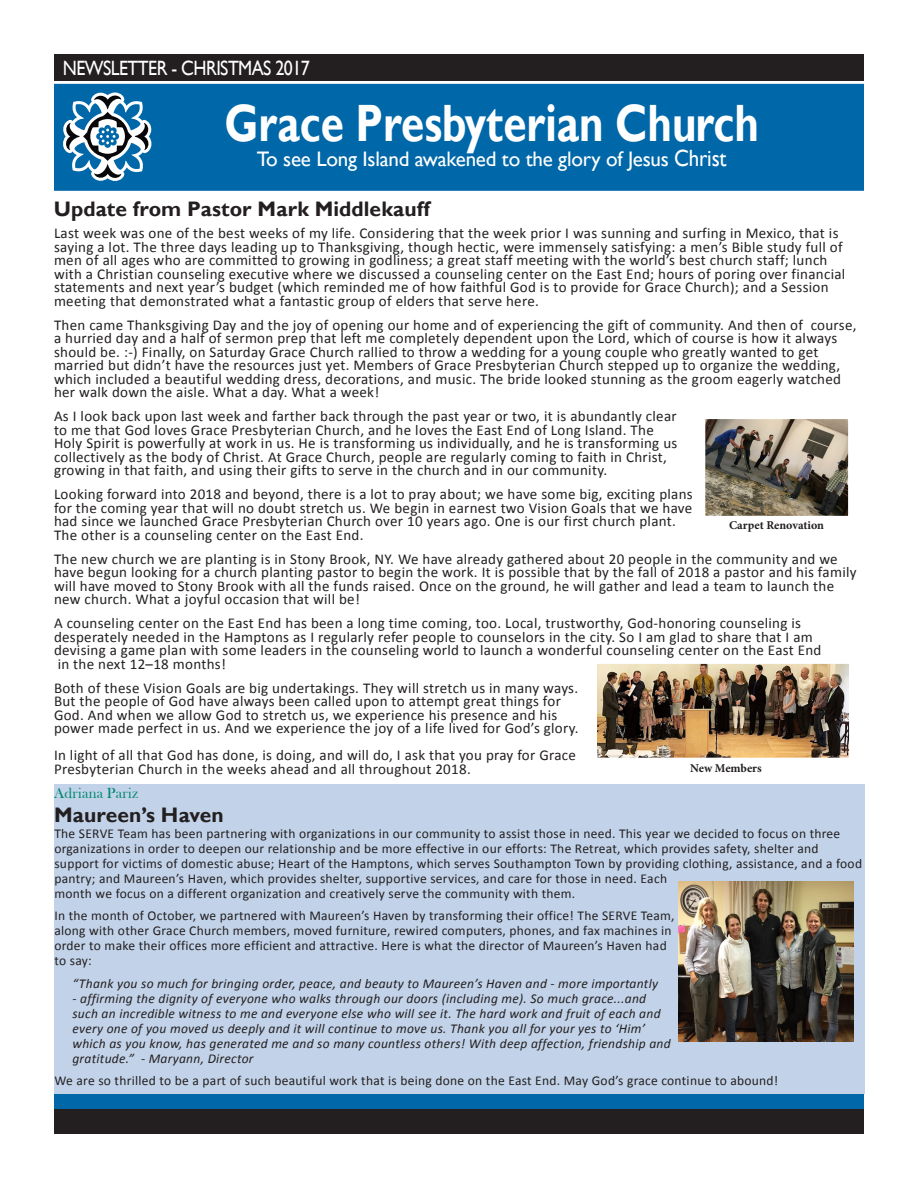
<style>
.page{position:relative;width:918px;height:1188px;background:#fff}
.page>*{position:absolute;margin:0;border:0;box-sizing:border-box;transform-origin:0 0}
.t1{font:700 52.5px "Gill Sans";color:#fff;scale:.8 1}
.t2{font:21px "Gill Sans";letter-spacing:-.01em;color:#fff}
.t3{font:700 21px "Gill Sans";letter-spacing:.005em;color:#231f20}
.t4{font:20.7px "Gill Sans";letter-spacing:-.03em;color:#fff;scale:.87 1}
.t5{font:15px/13.5px "Calibri";letter-spacing:.02em;color:#231f20}
.t6{font:15px "Bask Old Face";letter-spacing:.025em;color:#00876f}
.t7{font:13.5px/15px "Calibri";letter-spacing:.02em;color:#231f20}
.t8{font:italic 13.5px/15px "Calibri";letter-spacing:.02em;color:#231f20}
.t9{font:700 12px "Minion Pro";letter-spacing:-.005em;color:#231f20}
.s1{font-size:23.55px}
</style>
<div class="page">
<div style="left:54px;top:84px;width:810px;height:107px;background:#0068a9;border:2px solid #0068a9"></div>
<div style="left:54px;top:54px;width:810px;height:27px;background:#231f20"></div>
<svg style="left:63px;top:92px;width:89px;height:89px"></svg>
<div style="left:54px;top:1092px;width:810px;height:17px;background:#0068a9"></div>
<div style="left:54px;top:1109px;width:810px;height:25px;background:#231f20"></div>
<div style="left:54px;top:784px;width:810px;height:310px;background:#c2d3e9"></div>
<img style="left:706px;top:420px;width:141px;height:95px">
<div style="left:702px;top:416px;width:149px;height:103px;border:3px solid #fff"></div>
<img style="left:598px;top:665px;width:250px;height:92px">
<div style="left:594px;top:661px;width:258px;height:100px;border:3px solid #fff"></div>
<img style="left:679px;top:882px;width:175px;height:160px">
<p class="t4" style="left:63px;top:56px;width:285px">NEWSLETTER - CHRISTMAS 2017</p>
<p class="t1" style="left:225px;top:91px;width:670px">Grace Presbyterian Church</p>
<p class="t2" style="left:257px;top:147px;width:471px">To see Long Island awakened to the glory of Jesus <span class="s1">Christ</span></p>
<p class="t3" style="left:54px;top:196px;width:378px">Update from Pastor Mark Middlekauff</p>
<p class="t5" style="left:54px;top:226px;width:793px">Last week was one of the best weeks of my life. Considering that the week prior I was sunning and surfing in Mexico, that is saying a lot. The three days leading up to Thanksgiving, though hectic, were immensely satisfying: a men’s Bible study full of men of all ages who are committed to growing in godliness; a great staff meeting with the world’s best church staff; lunch with a Christian counseling executive where we discussed a counseling center on the East End; hours of poring over financial statements and next year’s budget (which reminded me of how faithful God is to provide for Grace Church); and a Session meeting that demonstrated what a fantastic group of elders that serve here.</p>
<p class="t5" style="left:54px;top:318px;width:804px">Then came Thanksgiving Day and the joy of opening our home and of experiencing the gift of community. And then of course, a hurried day and a half of sermon prep that left me completely dependent upon the Lord, which of course is how it always should be. :-) Finally, on Saturday Grace Church rallied to throw a wedding for a young couple who greatly wanted to get married but didn’t have the resources just yet. Members of Grace Presbyterian Church stepped up to organize the wedding, which included a beautiful wedding dress, decorations, and music. The bride looked stunning as the groom eagerly watched her walk down the aisle. What a day. What a week!</p>
<p class="t5" style="left:54px;top:409px;width:625px">As I look back upon last week and farther back through the past year or two, it is abundantly clear to me that God loves Grace Presbyterian Church, and he loves the East End of Long Island. The Holy Spirit is powerfully at work in us. He is transforming us individually, and he is transforming us collectively as the body of Christ. At Grace Church, people are regularly coming to faith in Christ, growing in that faith, and using their gifts to serve in the church and in our community.</p>
<p class="t5" style="left:54px;top:487px;width:640px">Looking forward into 2018 and beyond, there is a lot to pray about; we have some big, exciting plans for the coming year that will no doubt stretch us. We begin in earnest two Vision Goals that we have had since we launched Grace Presbyterian Church over 10 years ago. One is our first church plant.<br>The other is a counseling center on the East End.</p>
<p class="t5" style="left:54px;top:552px;width:804px">The new church we are planting is in Stony Brook, NY. We have already gathered about 20 people in the community and we have begun looking for a church planting pastor to begin the work. It is possible that by the fall of 2018 a pastor and his family will have moved to Stony Brook with all the funds raised. Once on the ground, he will gather and lead a team to launch the new church. What a joyful occasion that will be!</p>
<p class="t5" style="left:54px;top:616px;width:769px">A counseling center on the East End has been a long time coming, too. Local, trustworthy, God-honoring counseling is desperately needed in the Hamptons as I regularly refer people to counselors in the city. So I am glad to share that I am devising a game plan with some leaders in the counseling world to launch a wonderful counseling center on the East End</p>
<p class="t5" style="left:58px;top:657px;width:170px">in the next 12–18 months!</p>
<p class="t5" style="left:54px;top:681px;width:526px">Both of these Vision Goals are big undertakings. They will stretch us in many ways.<br>But the people of God have always been called upon to attempt great things for God. And when we allow God to stretch us, we experience his presence and his power made perfect in us. And we experience the joy of a life lived for God’s glory.</p>
<p class="t5" style="left:54px;top:748px;width:523px">In light of all that God has done, is doing, and will do, I ask that you pray for Grace<br>Presbyterian Church in the weeks ahead and all throughout 2018.</p>
<p class="t9" style="left:729px;top:517px;width:97px">Carpet Renovation</p>
<p class="t9" style="left:690px;top:760px;width:73px">New Members</p>
<p class="t6" style="left:54px;top:785px;width:86px">Adriana Pariz</p>
<p class="t3" style="left:54px;top:802px;width:171px">Maureen’s Haven</p>
<p class="t7" style="left:54px;top:826px;width:809px">The SERVE Team has been partnering with organizations in our community to assist those in need. This year we decided to focus on three organizations in order to deepen our relationship and be more effective in our efforts: The Retreat, which provides safety, shelter and support for victims of domestic abuse; Heart of the Hamptons, which serves Southampton Town by providing clothing, assistance, and a food pantry; and Maureen’s Haven, which provides shelter, supportive services, and care for those in need. Each<br>month we focus on a different organization and creatively serve the community with them.</p>
<p class="t7" style="left:54px;top:909px;width:622px">In the month of October, we partnered with Maureen’s Haven by transforming their office! The SERVE Team, along with other Grace Church members, moved furniture, rewired computers, phones, and fax machines in order to make their offices more efficient and attractive. Here is what the director of Maureen’s Haven had to say:</p>
<p class="t8" style="left:72px;top:975px;width:587px">“Thank you so much for bringing order, peace, and beauty to Maureen’s Haven and - more importantly</p>
<p class="t8" style="left:72px;top:990px;width:600px">- affirming the dignity of everyone who walks through our doors (including me). So much grace...and such an incredible witness to me and everyone else who will see it. The hard work and fruit of each and every one of you moved us deeply and it will continue to move us. Thank you all for your yes to ‘Him’ which as you know, has generated me and so many countless others! With deep affection, friendship and gratitude.” - Maryann, Director</p>
<p class="t7" style="left:54px;top:1074px;width:725px">We are so thrilled to be a part of such beautiful work that is being done on the East End. May God’s grace continue to abound!</p>
</div>
